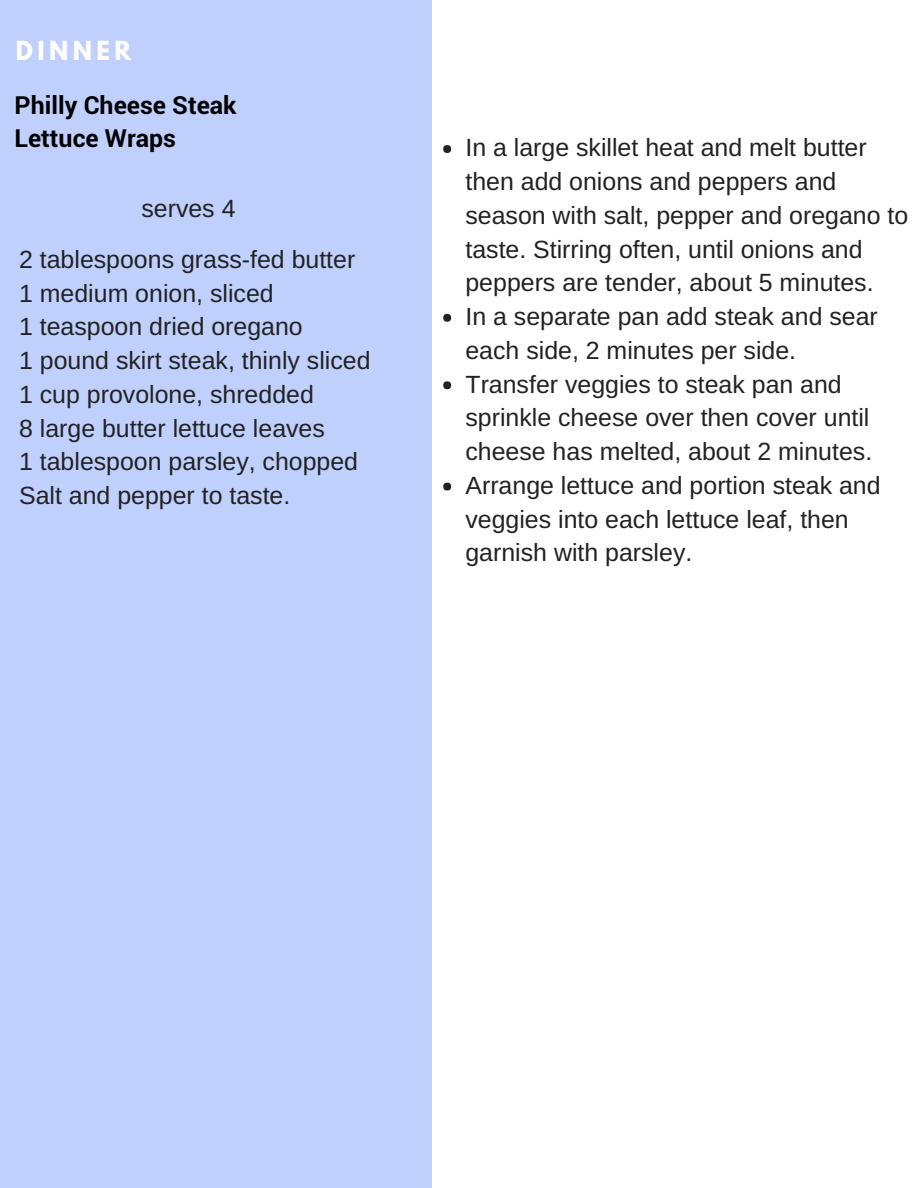
<style>
.page{position:relative;width:918px;height:1188px;background:#fff}
.page>*{position:absolute;margin:0;border:0;box-sizing:border-box;transform-origin:0 0}
.t1{font:24.9px/33.8px "Arimo";color:#222}
.t2{font:700 24.9px/33.8px "Roboto";color:#000}
.t3{font:700 23.4px "League Spartan";letter-spacing:.19em;color:#fff}
</style>
<div class="page">
<div style="left:0;top:0;width:432px;height:1188px;background:#bfd0fc"></div>
<div style="left:443px;top:145px;width:8px;height:8px;background:#222;border-radius:50%"></div>
<div style="left:443px;top:314px;width:8px;height:8px;background:#222;border-radius:50%"></div>
<div style="left:443px;top:381px;width:8px;height:8px;background:#222;border-radius:50%"></div>
<div style="left:443px;top:483px;width:8px;height:7px;background:#222;border-radius:50%"></div>
<p class="t3" style="left:16px;top:39px;width:117px">DINNER</p>
<p class="t2" style="left:15px;top:87px;width:223px">Philly Cheese Steak<br>Lettuce Wraps</p>
<p class="t1" style="left:141px;top:192px;width:96px">serves 4</p>
<p class="t1" style="left:19px;top:242px;width:353px">2 tablespoons grass-fed butter<br>1 medium onion, sliced<br>1 teaspoon dried oregano<br>1 pound skirt steak, thinly sliced<br>1 cup provolone, shredded<br>8 large butter lettuce leaves<br>1 tablespoon parsley, chopped<br>Salt and pepper to taste.</p>
<p class="t1" style="left:465px;top:131px;width:444px">In a large skillet heat and melt butter then add onions and peppers and season with salt, pepper and oregano to taste. Stirring often, until onions and peppers are tender, about 5 minutes.<br>In a separate pan add steak and sear each side, 2 minutes per side.<br>Transfer veggies to steak pan and sprinkle cheese over then cover until cheese has melted, about 2 minutes.<br>Arrange lettuce and portion steak and veggies into each lettuce leaf, then garnish with parsley.</p>
</div>
